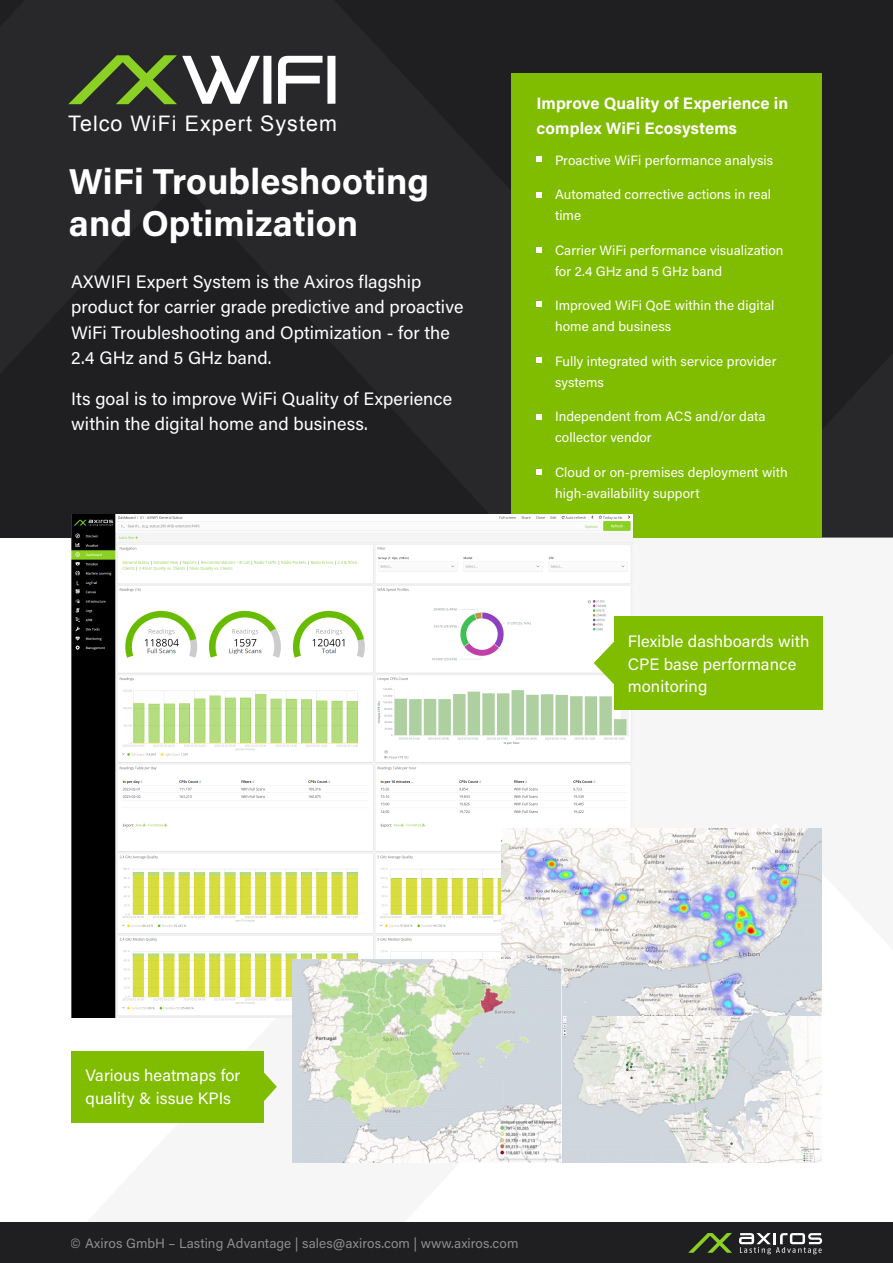
<style>
.page{position:relative;width:893px;height:1263px;background:#fff}
.page>*{position:absolute;margin:0;border:0;box-sizing:border-box;transform-origin:0 0}
.t1{font:700 36px/42px "Acumin Pro";letter-spacing:.005em;color:#fff}
.t2{font:21.45px "Arial";letter-spacing:.05em;color:#fff}
.t3{font:18px/25.5px "Acumin Pro";letter-spacing:.005em;color:#fff}
.t4{font:16.5px/22.5px "Acumin Pro";letter-spacing:.005em;color:#fff}
.t5{font:700 16.5px/25.5px "Acumin Pro";letter-spacing:.005em;color:#fff}
.t6{font:13.5px/21px "Acumin Pro";letter-spacing:.005em;color:#fff}
</style>
<div class="page">
<svg style="left:0;top:0;width:893px;height:537px;background:#232225"></svg>
<div style="left:0;top:1222px;width:893px;height:41px;background:#1f1e21"></div>
<svg style="left:688px;top:1233px;width:44px;height:20px"></svg>
<svg style="left:739px;top:1233px;width:83px;height:21px"></svg>
<div style="left:511px;top:73px;width:311px;height:465px;background:#80bc00"></div>
<svg style="left:537px;top:157px;width:5px;height:5px"></svg>
<svg style="left:537px;top:192px;width:5px;height:6px"></svg>
<svg style="left:537px;top:247px;width:5px;height:6px"></svg>
<svg style="left:537px;top:302px;width:5px;height:5px"></svg>
<svg style="left:537px;top:358px;width:5px;height:5px"></svg>
<svg style="left:537px;top:414px;width:5px;height:6px"></svg>
<svg style="left:537px;top:469px;width:5px;height:5px"></svg>
<img style="left:71px;top:514px;width:561px;height:504px">
<svg style="left:594px;top:634px;width:20px;height:58px"></svg>
<div style="left:614px;top:616px;width:209px;height:94px;background:#80bc00"></div>
<img style="left:501px;top:828px;width:321px;height:189px">
<img style="left:562px;top:1017px;width:260px;height:145px">
<img style="left:293px;top:959px;width:269px;height:203px">
<svg style="left:264px;top:1072px;width:13px;height:29px"></svg>
<div style="left:71px;top:1051px;width:193px;height:71px;background:#80bc00"></div>
<div style="left:263px;top:56px;width:8px;height:48px;background:#fff"></div>
<svg style="left:278px;top:56px;width:45px;height:48px"></svg>
<div style="left:327px;top:56px;width:8px;height:48px;background:#fff"></div>
<svg style="left:68px;top:55px;width:192px;height:49px;background:#5a6649"></svg>
<h2 class="t2" style="left:68px;top:109px;width:270px">Telco WiFi Expert System</h2>
<h1 class="t1" style="left:69px;top:159px;width:362px">WiFi Troubleshooting and Optimization</h1>
<h3 class="t3" style="left:71px;top:268px;width:394px">AXWIFI Expert System is the Axiros flagship product for carrier grade predictive and proactive WiFi Troubleshooting and Optimization - for the 2.4 GHz and 5 GHz band.</h3>
<h3 class="t3" style="left:71px;top:385px;width:383px">Its goal is to improve WiFi Quality of Experience within the digital home and business.</h3>
<p class="t5" style="left:537px;top:90px;width:253px">Improve Quality of Experience in complex WiFi Ecosystems</p>
<p class="t6" style="left:555px;top:149px;width:220px">Proactive WiFi performance analysis</p>
<p class="t6" style="left:555px;top:183px;width:218px">Automated corrective actions in real time</p>
<p class="t6" style="left:555px;top:239px;width:230px">Carrier WiFi performance visualization for 2.4 GHz and 5 GHz band</p>
<p class="t6" style="left:555px;top:294px;width:221px">Improved WiFi QoE within the digital home and business</p>
<p class="t6" style="left:555px;top:350px;width:223px">Fully integrated with service provider systems</p>
<p class="t6" style="left:555px;top:405px;width:212px">Independent from ACS and/or data collector vendor</p>
<p class="t6" style="left:555px;top:461px;width:234px">Cloud or on-premises deployment with high-availability support</p>
<p class="t4" style="left:628px;top:629px;width:183px">Flexible dashboards with<br>CPE base performance monitoring</p>
<p class="t4" style="left:86px;top:1063px;width:156px">Various heatmaps for quality &amp; issue KPIs</p>
<p class="t6" style="left:71px;top:1232px;width:449px">© Axiros GmbH – Lasting Advantage | sales@axiros.com | www.axiros.com</p>
</div>
